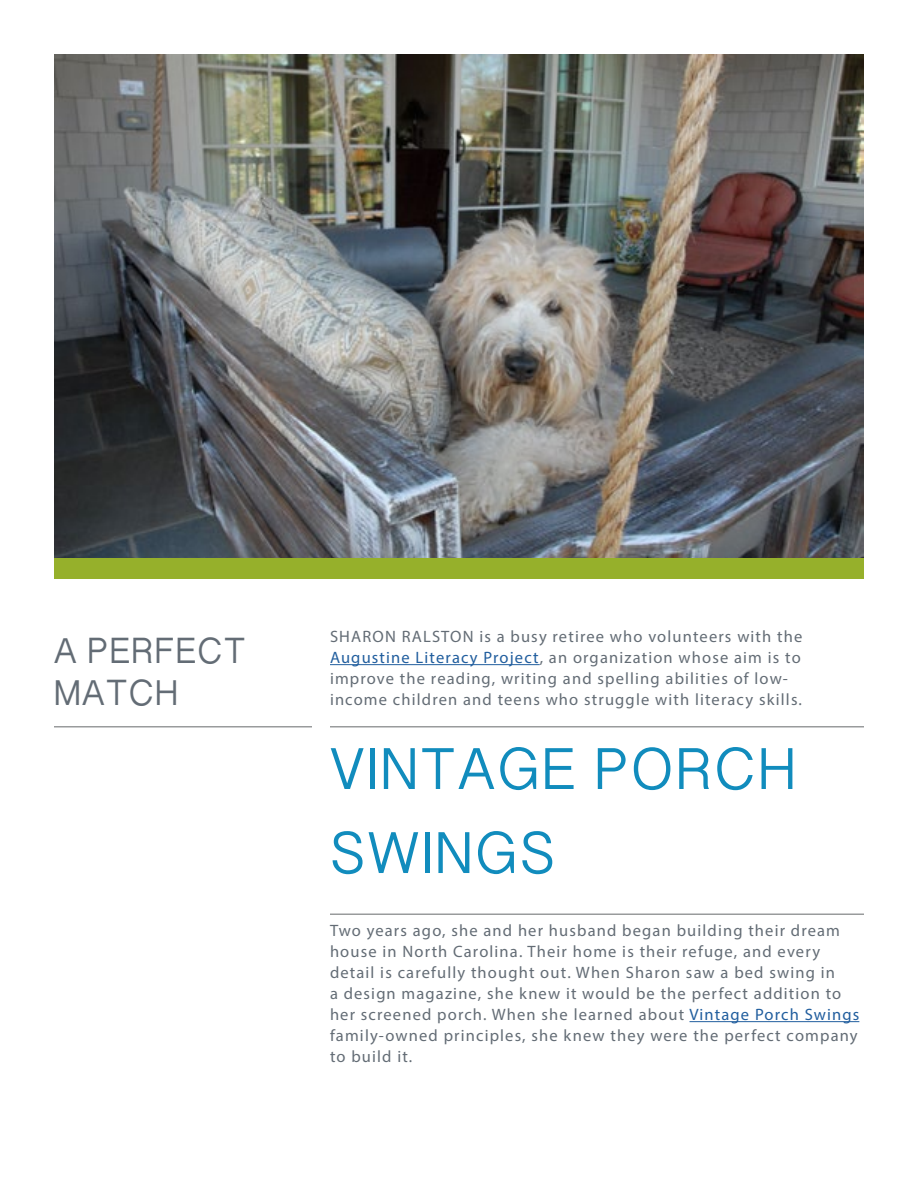
<style>
.page{position:relative;width:918px;height:1188px;background:#fff}
.page>*{position:absolute;margin:0;border:0;box-sizing:border-box;transform-origin:0 0}
.t1{font:54px/84px "Sinhala Sangam MN";letter-spacing:.05em;color:#118cbd}
.t2{font:33px/42px "Sinhala Sangam MN";letter-spacing:.045em;color:#636c75}
.t3{font:16.5px/21px "Myriad Pro";letter-spacing:.07em;color:#636c75}
.s1{color:#215e9e}
</style>
<div class="page">
<div style="left:54px;top:558px;width:810px;height:21px;background:#96b02b"></div>
<hr style="left:330px;top:664px;width:210px;height:1px;background:#215e9e">
<hr style="left:690px;top:1021px;width:169px;height:1px;background:#215e9e">
<hr style="left:54px;top:726px;width:258px;height:2px;background:#999b9c">
<hr style="left:330px;top:726px;width:534px;height:2px;background:#999b9c">
<hr style="left:330px;top:914px;width:534px;height:1px;background:#999b9c">
<img style="left:54px;top:54px;width:810px;height:504px">
<h2 class="t2" style="left:54px;top:629px;width:193px">A PERFECT<br>MATCH</h2>
<p class="t3" style="left:330px;top:626px;width:474px">SHARON RALSTON is a busy retiree who volunteers with the <span class="s1">Augustine Literacy Project</span>, an organization whose aim is to improve the reading, writing and spelling abilities of low&shy;income children and teens who struggle with literacy skills.</p>
<h1 class="t1" style="left:330px;top:726px;width:467px">VINTAGE PORCH<br>SWINGS</h1>
<p class="t3" style="left:330px;top:920px;width:531px">Two years ago, she and her husband began building their dream house in North Carolina. Their home is their refuge, and every detail is carefully thought out. When Sharon saw a bed swing in<br>a design magazine, she knew it would be the perfect addition to her screened porch. When she learned about <span class="s1">Vintage Porch Swings </span>family-owned principles, she knew they were the perfect company to build it.</p>
</div>
